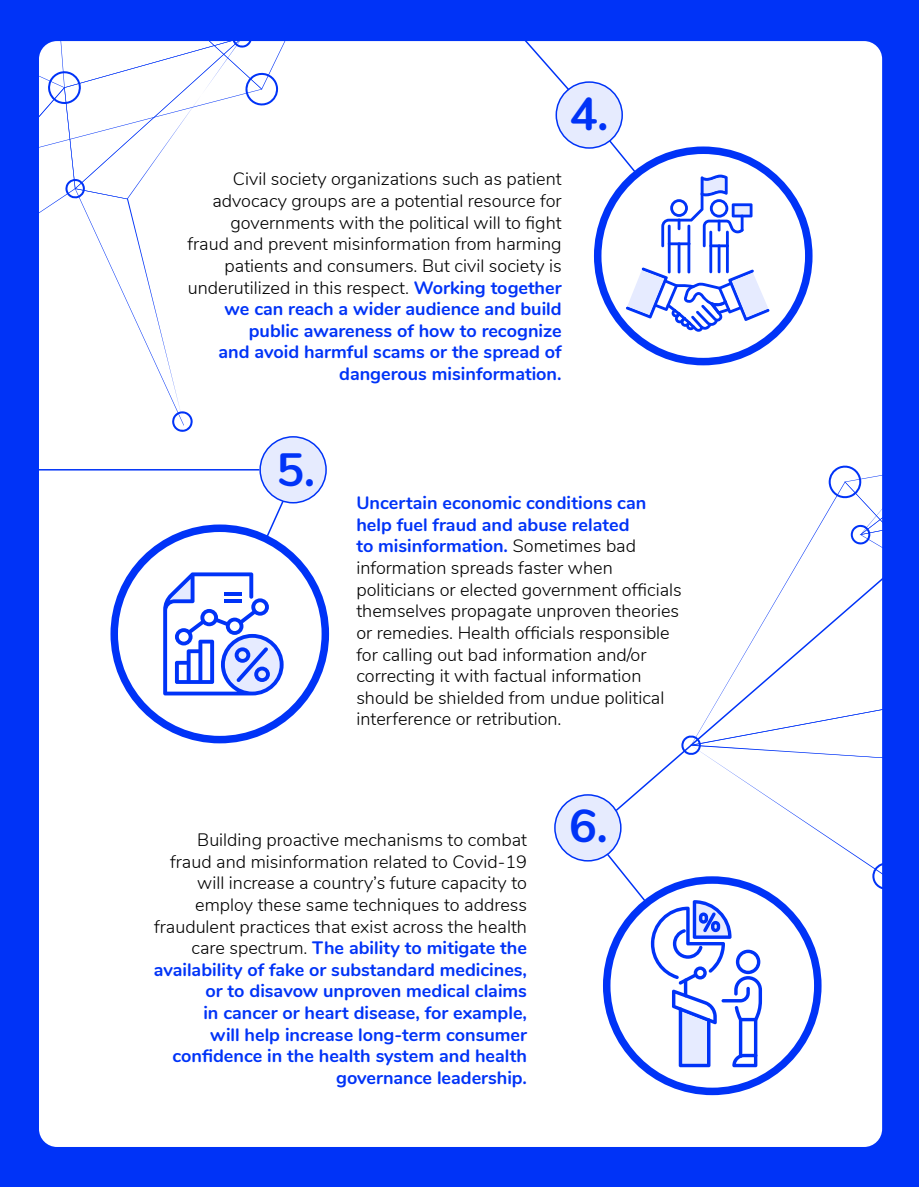
<style>
.page{position:relative;width:919px;height:1187px;background:#fff}
.page>*{position:absolute;margin:0;border:0;box-sizing:border-box;transform-origin:0 0}
.t1{font:700 46.5px "Nunito";color:#0033f7}
.t2{font:300 18px/21.6px "Nunito";color:#000;text-align:right}
.t3{font:700 18px/21.6px "Nunito";color:#0033f7;text-align:right}
.s1{font-weight:700;color:#0033f7}
.s2{font-weight:300;color:#000}
</style>
<div class="page">
<div style="left:0;top:0;width:918px;height:1186px;background:#0033f7"></div>
<div style="left:39px;top:41px;width:843px;height:1105px;background:#fff;border-radius:18px"></div>
<div style="left:260px;top:437px;width:66px;height:65px;background:#e6ebfe;border-radius:50%"></div>
<div style="left:259px;top:436px;width:68px;height:67px;border:2px solid #0033f7;border-radius:50%"></div>
<div style="left:555px;top:794px;width:65px;height:66px;background:#e6ebfe;border-radius:50%"></div>
<div style="left:554px;top:794px;width:67px;height:67px;border:2px solid #0033f7;border-radius:50%"></div>
<hr style="left:12px;top:469px;width:247px;height:1px;background:#0033f7">
<svg style="left:828px;top:463px;width:55px;height:106px"></svg>
<div style="left:556px;top:82px;width:66px;height:66px;background:#e6ebfe;border-radius:50%"></div>
<div style="left:555px;top:81px;width:68px;height:68px;border:2px solid #0033f7;border-radius:50%"></div>
<svg style="left:607px;top:138px;width:31px;height:38px"></svg>
<svg style="left:474px;top:41px;width:97px;height:51px"></svg>
<div style="left:594px;top:146px;width:218px;height:219px;border:8px solid #0033f7;border-radius:50%"></div>
<div style="left:110px;top:524px;width:219px;height:219px;border:8px solid #0033f7;border-radius:50%"></div>
<svg style="left:264px;top:499px;width:21px;height:42px"></svg>
<svg style="left:716px;top:569px;width:167px;height:133px"></svg>
<svg style="left:39px;top:41px;width:266px;height:391px"></svg>
<hr style="left:709px;top:231px;width:3px;height:42px;background:#0033f7">
<hr style="left:717px;top:244px;width:3px;height:29px;background:#0033f7">
<hr style="left:726px;top:244px;width:2px;height:29px;background:#0033f7">
<hr style="left:667px;top:225px;width:3px;height:48px;background:#0033f7">
<hr style="left:677px;top:242px;width:3px;height:31px;background:#0033f7">
<hr style="left:687px;top:242px;width:3px;height:31px;background:#0033f7">
<svg style="left:625px;top:267px;width:144px;height:65px"></svg>
<svg style="left:661px;top:175px;width:91px;height:72px"></svg>
<svg style="left:163px;top:572px;width:120px;height:123px"></svg>
<svg style="left:605px;top:702px;width:278px;height:365px"></svg>
<p class="t1" style="left:569px;top:80px;width:40px">4.</p>
<p class="t2" style="left:188px;top:167px;width:375px">Civil society organizations such as patient advocacy groups are a potential resource for governments with the political will to fight fraud and prevent misinformation from harming patients and consumers. But civil society is underutilized in this respect. <span class="s1">Working together we can reach a wider audience and build public awareness of how to recognize<br>and avoid harmful scams or the spread of dangerous misinformation.</span></p>
<p class="t1" style="left:276px;top:435px;width:40px">5.</p>
<p class="t2" style="left:356px;top:491px;width:327px;text-align:left"><span class="s1">Uncertain economic conditions can help fuel fraud and abuse related<br>to misinformation.</span> Sometimes bad information spreads faster when politicians or elected government officials themselves propagate unproven theories or remedies. Health officials responsible for calling out bad information and/or correcting it with factual information should be shielded from undue political interference or retribution.</p>
<p class="t3" style="left:154px;top:827px;width:375px"><span class="s2">Building proactive mechanisms to combat fraud and misinformation related to Covid-19 will increase a country’s future capacity to employ these same techniques to address fraudulent practices that exist across the health care spectrum.</span> The ability to mitigate the availability of fake or substandard medicines, or to disavow unproven medical claims<br>in cancer or heart disease, for example,<br>will help increase long-term consumer confidence in the health system and health governance leadership.</p>
<p class="t1" style="left:569px;top:791px;width:40px">6.</p>
</div>
